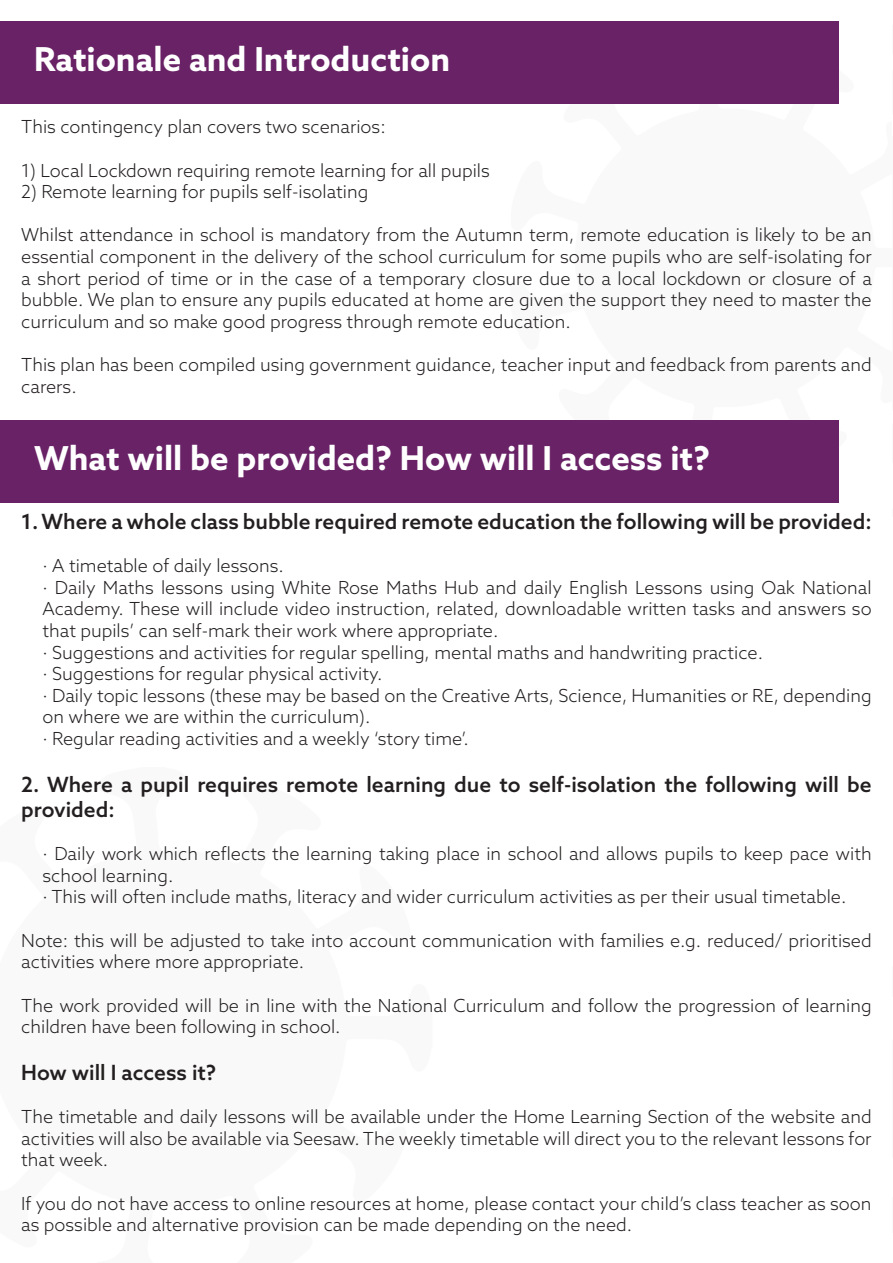
<style>
.page{position:relative;width:893px;height:1263px;background:#fff}
.page>*{position:absolute;margin:0;border:0;box-sizing:border-box;transform-origin:0 0}
.t1{font:700 33px "Azo Sans";color:#fff}
.t2{font:500 21px/25.2px "Azo Sans";color:#231f20}
.t3{font:300 18px/21.6px "Azo Sans";color:#231f20}
</style>
<div class="page">
<div style="left:0;top:21px;width:839px;height:83px;background:#692266"></div>
<div style="left:0;top:420px;width:839px;height:83px;background:#692266"></div>
<p class="t1" style="left:34px;top:37px;width:418px">Rationale and Introduction</p>
<p class="t3" style="left:21px;top:116px;width:366px">This contingency plan covers two scenarios:</p>
<p class="t3" style="left:21px;top:159px;width:470px">1) Local Lockdown requiring remote learning for all pupils</p>
<p class="t3" style="left:21px;top:181px;width:349px">2) Remote learning for pupils self-isolating</p>
<p class="t3" style="left:21px;top:224px;width:852px;text-align:justify">Whilst attendance in school is mandatory from the Autumn term, remote education is likely to be an essential component in the delivery of the school curriculum for some pupils who are self-isolating for a short period of time or in the case of a temporary closure due to a local lockdown or closure of a bubble. We plan to ensure any pupils educated at home are given the support they need to master the curriculum and so make good progress through remote education.</p>
<p class="t3" style="left:21px;top:353px;width:852px">This plan has been compiled using government guidance, teacher input and feedback from parents and carers.</p>
<p class="t1" style="left:34px;top:437px;width:677px">What will be provided? How will I access it?</p>
<p class="t2" style="left:21px;top:509px;width:852px">1. Where a whole class bubble required remote education the following will be provided:</p>
<p class="t3" style="left:43px;top:555px;width:243px">· A timetable of daily lessons.</p>
<p class="t3" style="left:43px;top:576px;width:831px;text-align:justify">· Daily Maths lessons using White Rose Maths Hub and daily English Lessons using Oak National Academy. These will include video instruction, related, downloadable written tasks and answers so that pupils’ can self-mark their work where appropriate.</p>
<p class="t3" style="left:43px;top:641px;width:722px">· Suggestions and activities for regular spelling, mental maths and handwriting practice.</p>
<p class="t3" style="left:43px;top:663px;width:341px">· Suggestions for regular physical activity.</p>
<p class="t3" style="left:43px;top:684px;width:831px">· Daily topic lessons (these may be based on the Creative Arts, Science, Humanities or RE, depending on where we are within the curriculum).</p>
<p class="t3" style="left:43px;top:728px;width:428px">· Regular reading activities and a weekly ‘story time’.</p>
<p class="t2" style="left:21px;top:771px;width:852px">2. Where a pupil requires remote learning due to self-isolation the following will be provided:</p>
<p class="t3" style="left:43px;top:843px;width:831px">· Daily work which reflects the learning taking place in school and allows pupils to keep pace with school learning.</p>
<p class="t3" style="left:43px;top:886px;width:805px">· This will often include maths, literacy and wider curriculum activities as per their usual timetable.</p>
<p class="t3" style="left:21px;top:929px;width:852px">Note: this will be adjusted to take into account communication with families e.g. reduced/ prioritised activities where more appropriate.</p>
<p class="t3" style="left:21px;top:994px;width:852px">The work provided will be in line with the National Curriculum and follow the progression of learning children have been following in school.</p>
<p class="t2" style="left:21px;top:1059px;width:196px">How will I access it?</p>
<p class="t3" style="left:21px;top:1106px;width:852px;text-align:justify">The timetable and daily lessons will be available under the Home Learning Section of the website and activities will also be available via Seesaw. The weekly timetable will direct you to the relevant lessons for that week.</p>
<p class="t3" style="left:21px;top:1192px;width:852px">If you do not have access to online resources at home, please contact your child’s class teacher as soon as possible and alternative provision can be made depending on the need.</p>
</div>
